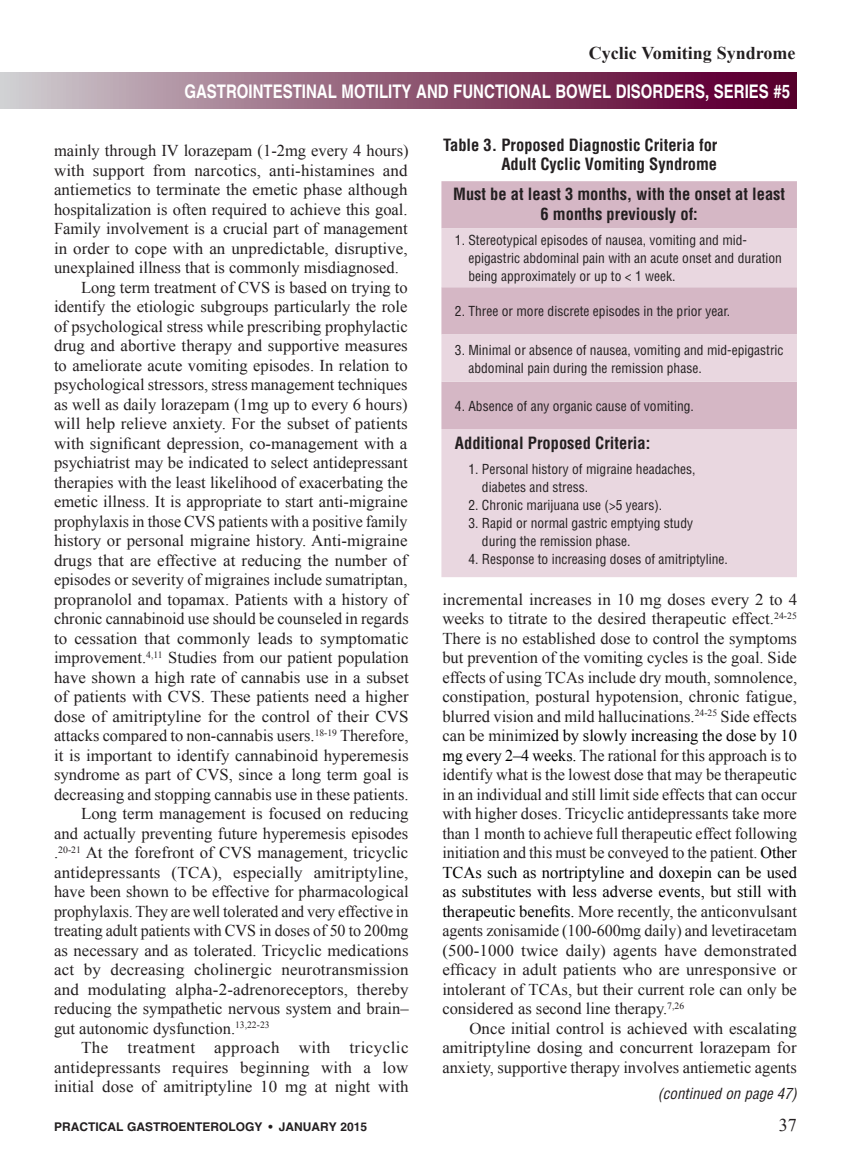
<style>
.page{position:relative;width:851px;height:1161px;background:#fff}
.page>*{position:absolute;margin:0;border:0;box-sizing:border-box;transform-origin:0 0}
.t1{font:700 18.75px "Helvetica";color:#fff;scale:.8 1}
.t2{font:700 18px "Times New Roman";color:#231f20}
.A_Bottom_Title_Page{font:18px "Times New Roman";color:#231f20}
.A_Body_Copy{font:16.5px/19.5px "Times New Roman";color:#231f20;text-align:justify}
.A_Body_Copy-1st_P{font:16.5px/19.5px "Times New Roman";color:#231f20;text-align:justify}
.A_table_header{font:700 condensed 16.5px/19.5px "Helvetica";color:#231f20;text-align:center}
.Continued{font:italic condensed 15px "Helvetica";color:#231f20}
.A_Table_Type{font:condensed 13.5px/18px "Helvetica";color:#231f20}
.A_Bottom_Title_Page-2{font:700 12px "Helvetica";color:#231f20}
.s1{color:#000}
</style>
<div class="page">
<div style="left:0;top:73px;width:796px;height:36px;background:linear-gradient(to right,#cec9cc,#550025)"></div>
<div style="left:441px;top:181px;width:355px;height:47px;background:#d5b7c5"></div>
<svg style="left:441px;top:228px;width:355px;height:349px;background:#e3ced9"></svg>
<p class="t2" style="left:588px;top:40px;width:208px">Cyclic Vomiting Syndrome</p>
<p class="t1" style="left:184px;top:79px;width:758px">GASTROINTESTINAL MOTILITY AND FUNCTIONAL BOWEL DISORDERS, SERIES #5</p>
<p class="A_Body_Copy-1st_P" style="left:54px;top:140px;width:356px">mainly through IV lorazepam (1-2mg every 4 hours) with support from narcotics, anti-histamines and antiemetics to terminate the emetic phase although hospitalization is often required to achieve this goal.<br>Family involvement is a crucial part of management in order to cope with an unpredictable, disruptive, unexplained illness that is commonly misdiagnosed.</p>
<p class="A_Body_Copy" style="left:54px;top:277px;width:356px;text-indent:27px">Long term treatment of CVS is based on trying to identify the etiologic subgroups particularly the role of psychological stress while prescribing prophylactic drug and abortive therapy and supportive measures to ameliorate acute vomiting episodes. In relation to psychological stressors, stress management techniques as well as daily lorazepam (1mg up to every 6 hours) will help relieve anxiety. For the subset of patients with significant depression, co-management with a psychiatrist may be indicated to select antidepressant therapies with the least likelihood of exacerbating the emetic illness. It is appropriate to start anti-migraine prophylaxis in those CVS patients with a positive family history or personal migraine history. Anti-migraine drugs that are effective at reducing the number of episodes or severity of migraines include sumatriptan, propranolol and topamax. Patients with a history of chronic cannabinoid use should be counseled in regards to cessation that commonly leads to symptomatic improvement.<sup>4,11</sup> Studies from our patient population have shown a high rate of cannabis use in a subset of patients with CVS. These patients need a higher dose of amitriptyline for the control of their CVS attacks compared to non-cannabis users.<sup>18-19</sup> Therefore, it is important to identify cannabinoid hyperemesis syndrome as part of CVS, since a long term goal is decreasing and stopping cannabis use in these patients.</p>
<p class="A_Body_Copy" style="left:54px;top:803px;width:356px;text-indent:27px">Long term management is focused on reducing and actually preventing future hyperemesis episodes .<sup>20-21</sup> At the forefront of CVS management, tricyclic antidepressants (TCA), especially amitriptyline, have been shown to be effective for pharmacological prophylaxis. They are well tolerated and very effective in treating adult patients with CVS in doses of 50 to 200mg as necessary and as tolerated. Tricyclic medications act by decreasing cholinergic neurotransmission and modulating alpha-2-adrenoreceptors, thereby reducing the sympathetic nervous system and brain– gut autonomic dysfunction.<sup>13,22-23</sup></p>
<p class="A_Body_Copy" style="left:54px;top:1037px;width:356px;text-indent:27px">The treatment approach with tricyclic antidepressants requires beginning with a low initial dose of amitriptyline 10 mg at night with</p>
<p class="A_table_header" style="left:443px;top:135px;width:276px;text-align:right">Table 3. Proposed Diagnostic Criteria for<br>Adult Cyclic Vomiting Syndrome</p>
<p class="A_table_header" style="left:453px;top:185px;width:333px">Must be at least 3 months, with the onset at least<br>6 months previously of:</p>
<p class="A_Table_Type" style="left:468px;top:231px;width:315px;text-indent:-14px">1. Stereotypical episodes of nausea, vomiting and mid&shy;epigastric abdominal pain with an acute onset and duration being approximately or up to &lt; 1 week.</p>
<p class="A_Table_Type" style="left:455px;top:302px;width:277px">2. Three or more discrete episodes in the prior year.</p>
<p class="A_Table_Type" style="left:468px;top:341px;width:316px;text-indent:-14px">3. Minimal or absence of nausea, vomiting and mid-epigastric abdominal pain during the remission phase.</p>
<p class="A_Table_Type" style="left:455px;top:397px;width:240px">4. Absence of any organic cause of vomiting.</p>
<p class="A_table_header" style="left:455px;top:433px;width:197px">Additional Proposed Criteria:</p>
<p class="A_Table_Type" style="left:482px;top:460px;width:215px;text-indent:-14px">1. Personal history of migraine headaches, diabetes and stress.</p>
<p class="A_Table_Type" style="left:468px;top:496px;width:195px">2. Chronic marijuana use (&gt;5 years).</p>
<p class="A_Table_Type" style="left:482px;top:514px;width:213px;text-indent:-14px">3. Rapid or normal gastric emptying study during the remission phase.</p>
<p class="A_Table_Type" style="left:468px;top:550px;width:261px">4. Response to increasing doses of amitriptyline.</p>
<p class="A_Body_Copy" style="left:442px;top:589px;width:356px">incremental increases in 10 mg doses every 2 to 4 weeks to titrate to the desired therapeutic effect.<sup>24-25<br></sup>There is no established dose to control the symptoms but prevention of the vomiting cycles is the goal. Side effects of using TCAs include dry mouth, somnolence, constipation, postural hypotension, chronic fatigue, blurred vision and mild hallucinations.<sup>24-25</sup> Side effects can be minim<span class="s1">ized by slowly increasing the dose by 10 mg every 2–4 weeks.</span> The rational for this approach is to identify what is the lowest dose that may be therapeutic in an individual and still limit side effects that can occur with higher doses. Tricyclic antidepressants take more than 1 month to achieve full therapeutic effect following initiation and this must be conveyed to the patient. <span class="s1">Other TCAs such as nortriptyline and doxepin can be used as substitutes with less adverse events, but still with therapeutic benefits.</span> More recently, the anticonvulsant agents zonisamide (100-600mg daily) and levetiracetam (500-1000 twice daily) agents have demonstrated efficacy in adult patients who are unresponsive or intolerant of TCAs, but their current role can only be considered as second line therapy.<sup>7,26</sup></p>
<p class="A_Body_Copy" style="left:442px;top:1018px;width:356px;text-indent:27px">Once initial control is achieved with escalating amitriptyline dosing and concurrent lorazepam for anxiety, supportive therapy involves antiemetic agents</p>
<p class="Continued" style="left:657px;top:1085px;width:141px">(continued on page 47)</p>
<p class="A_Bottom_Title_Page-2" style="left:54px;top:1119px;width:314px">PRACTICAL GASTROENTEROLOGY • JANUARY 2015</p>
<p class="A_Bottom_Title_Page" style="left:778px;top:1113px;width:19px">37</p>
</div>
